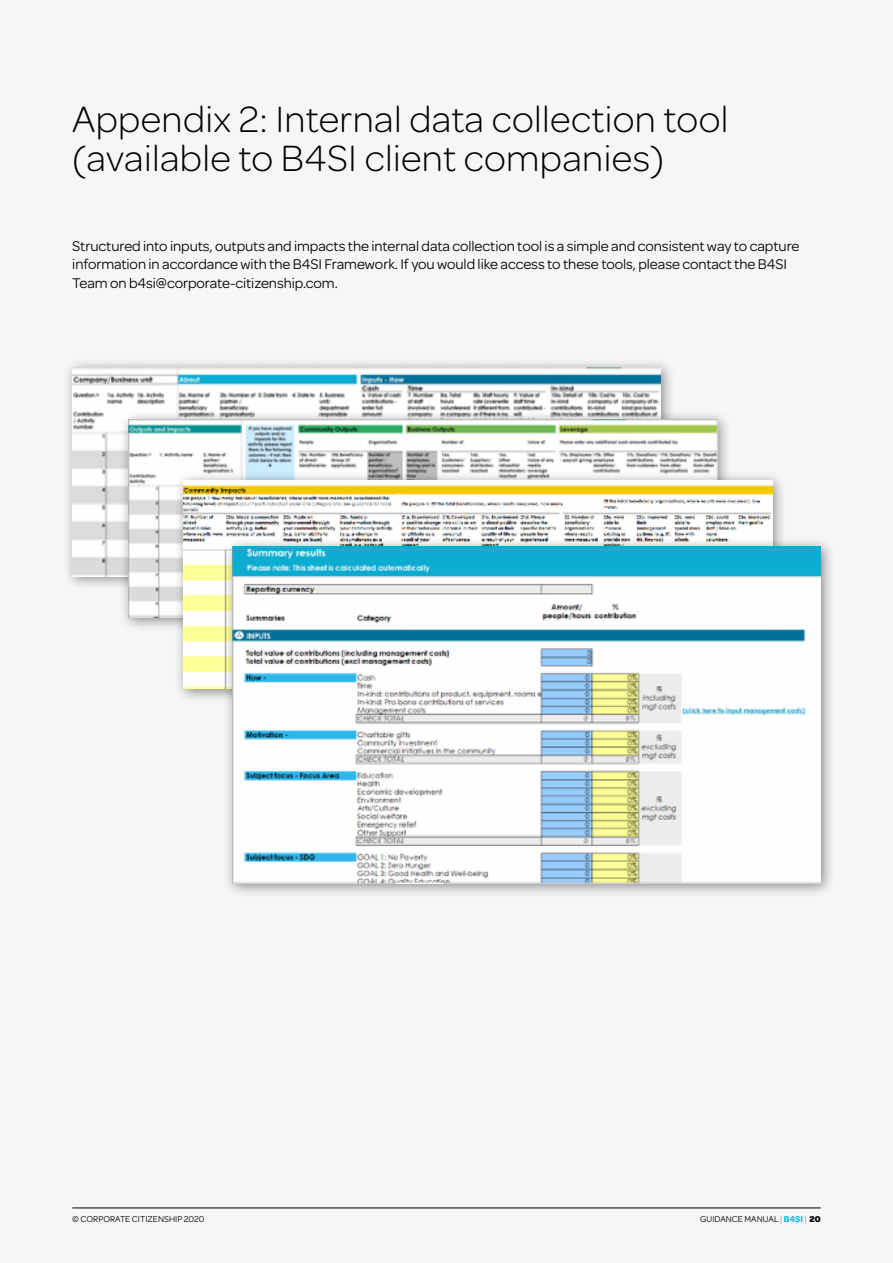
<style>
.page{position:relative;width:893px;height:1263px;background:#f6f6f6}
.page>*{position:absolute;margin:0;border:0;box-sizing:border-box;transform-origin:0 0}
.t1{font:300 39px/39px "Omnes";letter-spacing:.01em;color:#000}
.t2{font:15px/18.5px "Omnes";letter-spacing:-.005em;color:#000}
.t3{font:9px "Omnes";color:#000}
.s1{color:#929292}
.s2{font-weight:600;color:#00b5e2}
.s3{font-weight:700}
</style>
<div class="page">
<hr style="left:72px;top:1208px;width:749px;height:1px;background:#000">
<div style="left:63px;top:358px;width:613px;height:233px;background:#000;opacity:.44"></div>
<img style="left:72px;top:367px;width:589px;height:209px">
<div style="left:119px;top:409px;width:613px;height:223px;background:#000;opacity:.44"></div>
<img style="left:129px;top:419px;width:588px;height:198px">
<div style="left:174px;top:470px;width:613px;height:234px;background:#000;opacity:.44"></div>
<img style="left:184px;top:480px;width:588px;height:209px">
<div style="left:223px;top:537px;width:613px;height:360px;background:#000;opacity:.44"></div>
<img style="left:232px;top:546px;width:589px;height:337px">
<h1 class="t1" style="left:72px;top:100px;width:658px">Appendix 2: Internal data collection tool (available to B4SI client companies)</h1>
<p class="t2" style="left:72px;top:237px;width:729px">Structured into inputs, outputs and impacts the internal data collection tool is a simple and consistent way to capture information in accordance with the B4SI Framework. If you would like access to these tools, please contact the B4SI<br>Team on b4si@corporate-citizenship.com.</p>
<p class="t3" style="left:72px;top:1214px;width:134px">© CORPORATE CITIZENSHIP 2020</p>
<p class="t3" style="left:700px;top:1214px;width:122px">GUIDANCE MANUAL <span class="s1">|</span> <span class="s2">B4SI</span> <span class="s1">|</span> <span class="s3">20</span></p>
</div>
